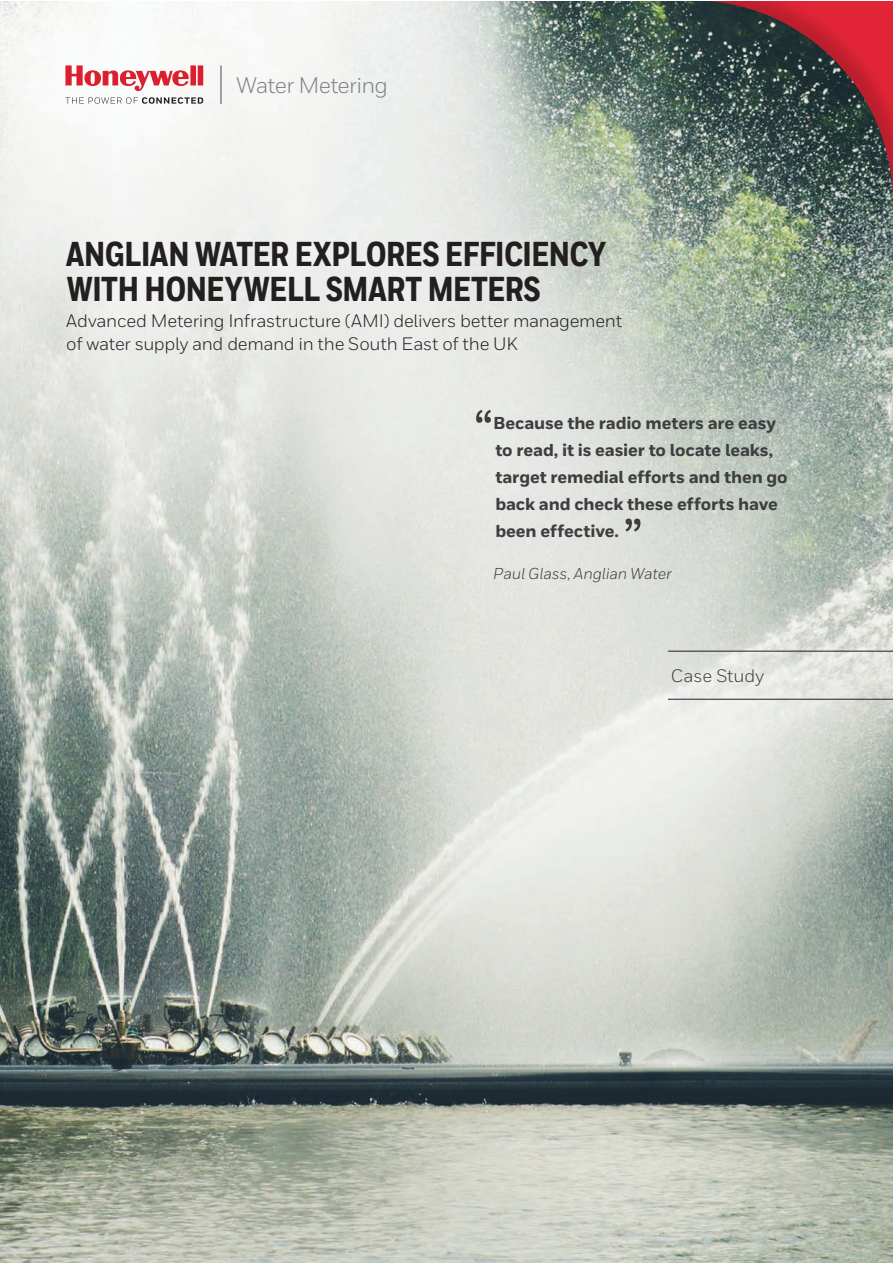
<style>
.page{position:relative;width:893px;height:1263px;background:#fff}
.page>*{position:absolute;margin:0;border:0;box-sizing:border-box;transform-origin:0 0}
.t1{font:500 54px "Honeywell Sans";color:#3e3e3f}
.t2{font:800 34.5px/34.5px "Honeywell Cond";letter-spacing:-.01em;color:#231f20}
.t3{font:22.5px "Honeywell Sans";letter-spacing:-.03em;color:#808285}
.t4{font:18px/22.5px "Honeywell Sans";letter-spacing:-.015em;color:#231f20}
.t5{font:18px "Honeywell Sans";letter-spacing:-.005em;color:#3e3e3f}
.t6{font:800 17.25px/27px "Honeywell Sans";letter-spacing:-.01em;color:#3e3e3f}
.t7{font:italic 15.75px "Honeywell Sans";letter-spacing:-.015em;color:#3e3e3f}
</style>
<div class="page">
<img style="left:0;top:1px;width:892px;height:1262px">
<div style="left:295px;top:1px;width:597px;height:596px;background:#231f20;opacity:.2"></div>
<svg style="left:65px;top:65px;width:138px;height:26px"></svg>
<svg style="left:65px;top:97px;width:138px;height:7px"></svg>
<hr style="left:220px;top:65px;width:2px;height:39px;background:#808285">
<hr style="left:668px;top:651px;width:224px;height:1px;background:#231f20">
<hr style="left:668px;top:699px;width:224px;height:1px;background:#231f20">
<h3 class="t3" style="left:236px;top:72px;width:153px">Water Metering</h3>
<h2 class="t2" style="left:66px;top:238px;width:542px">ANGLIAN WATER EXPLORES EFFICIENCY<br>WITH HONEYWELL SMART METERS</h2>
<p class="t4" style="left:66px;top:310px;width:557px">Advanced Metering Infrastructure (AMI) delivers better management of water supply and demand in the South East of the UK</p>
<h1 class="t1" style="left:473px;top:398px;width:22px">“</h1>
<p class="t6" style="left:493px;top:410px;width:296px">Because the radio meters are easy to read, it is easier to locate leaks, target remedial efforts and then go back and check these efforts have been effective.</p>
<h1 class="t1" style="left:623px;top:506px;width:22px">”</h1>
<p class="t7" style="left:493px;top:564px;width:180px">Paul Glass, Anglian Water</p>
<p class="t5" style="left:671px;top:665px;width:95px">Case Study</p>
</div>
